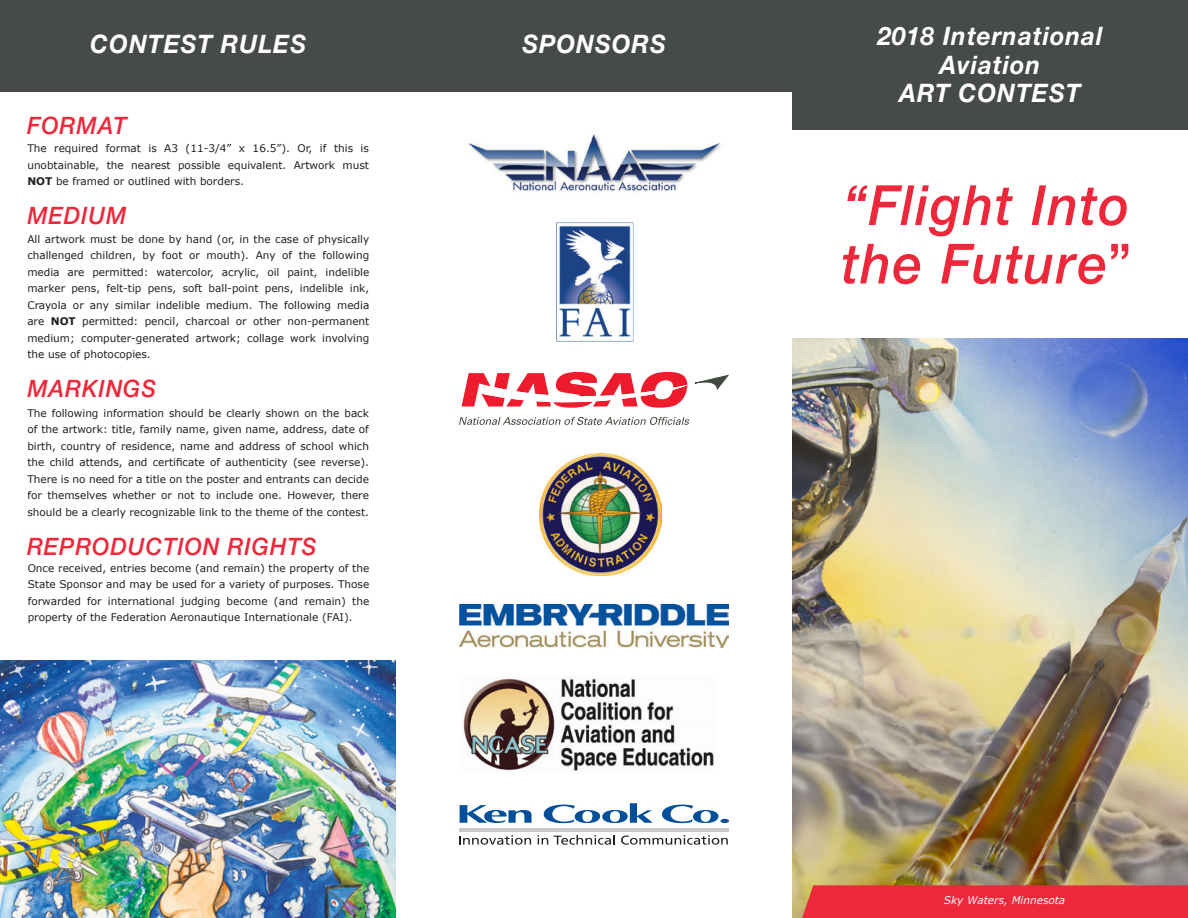
<style>
.page{position:relative;width:1188px;height:918px;background:#fff}
.page>*{position:absolute;margin:0;border:0;box-sizing:border-box;transform-origin:0 0}
.t1{font:italic 500 55.5px/58.5px "Helvetica Neue LT Std";letter-spacing:.03em;color:#ee283b;scale:.95 1}
.t2{font:italic 700 25.5px "Helvetica Neue LT Std";letter-spacing:.04em;color:#fff;scale:.95 1}
.Subhead{font:italic 500 24px "Helvetica Neue LT Std";letter-spacing:.04em;color:#ee283b;scale:.95 1}
.t3{font:10.5px/16.5px "Verdana";color:#231f20;text-align:justify}
.t4{font:italic 10.5px "Verdana";color:#fff}
.s1{font-weight:700}
.s2{font-style:normal}
</style>
<div class="page">
<img style="left:792px;top:339px;width:396px;height:579px">
<div style="left:802px;top:885px;width:386px;height:33px;background:#ee283b"></div>
<svg style="left:462px;top:372px;width:267px;height:36px"></svg>
<svg style="left:459px;top:417px;width:231px;height:8px"></svg>
<img style="left:459px;top:604px;width:270px;height:44px">
<img style="left:556px;top:222px;width:78px;height:120px">
<svg style="left:460px;top:805px;width:72px;height:18px"></svg>
<svg style="left:544px;top:803px;width:108px;height:20px"></svg>
<svg style="left:662px;top:805px;width:67px;height:18px"></svg>
<hr style="left:459px;top:829px;width:270px;height:3px;background:#c7c8ca">
<svg style="left:459px;top:835px;width:72px;height:10px"></svg>
<svg style="left:538px;top:835px;width:10px;height:10px"></svg>
<svg style="left:554px;top:835px;width:61px;height:10px"></svg>
<svg style="left:621px;top:835px;width:107px;height:10px"></svg>
<img style="left:0;top:661px;width:396px;height:257px">
<img style="left:540px;top:454px;width:121px;height:121px">
<img style="left:468px;top:131px;width:253px;height:61px">
<div style="left:0;top:0;width:792px;height:92px;background:#474a4a"></div>
<div style="left:792px;top:0;width:396px;height:129px;background:#474a4a"></div>
<img style="left:463px;top:677px;width:251px;height:94px">
<p class="t2" style="left:90px;top:28px;width:229px">CONTEST RULES</p>
<p class="t2" style="left:523px;top:28px;width:152px">SPONSORS</p>
<p class="Subhead" style="left:27px;top:112px;width:106px">FORMAT</p>
<p class="t3" style="left:27px;top:140px;width:343px">The required format is A3 (11-3/4” x 16.5”). Or, if this is unobtainable, the nearest possible equivalent. Artwork must <span class="s1">NOT</span> be framed or outlined with borders.</p>
<p class="Subhead" style="left:27px;top:201px;width:106px">MEDIUM</p>
<p class="t3" style="left:27px;top:231px;width:344px">All artwork must be done by hand (or, in the case of physically challenged children, by foot or mouth). Any of the following media are permitted: watercolor, acrylic, oil paint, indelible marker pens, felt-tip pens, soft ball-point pens, indelible ink, Crayola or any similar indelible medium. The following media are <span class="s1">NOT</span> permitted: pencil, charcoal or other non-permanent medium; computer-generated artwork; collage work involving the use of photocopies.</p>
<p class="Subhead" style="left:27px;top:374px;width:137px">MARKINGS</p>
<p class="t3" style="left:27px;top:405px;width:343px">The following information should be clearly shown on the back of the artwork: title, family name, given name, address, date of birth, country of residence, name and address of school which the child attends, and certificate of authenticity (see reverse).<br>There is no need for a title on the poster and entrants can decide for themselves whether or not to include one. However, there should be a clearly recognizable link to the theme of the contest.</p>
<p class="Subhead" style="left:27px;top:532px;width:306px">REPRODUCTION RIGHTS</p>
<p class="t3" style="left:28px;top:560px;width:343px">Once received, entries become (and remain) the property of the State Sponsor and may be used for a variety of purposes. Those forwarded for international judging become (and remain) the property of the Federation Aeronautique Internationale (FAI).</p>
<p class="t2" style="left:878px;top:20px;width:238px">2018 International</p>
<p class="t2" style="left:940px;top:49px;width:107px">Aviation</p>
<p class="t2" style="left:899px;top:77px;width:192px">ART CONTEST</p>
<p class="t1" style="left:842px;top:176px;width:307px">“Flight Into the Future<span class="s2">”</span></p>
<p class="t4" style="left:944px;top:893px;width:123px">Sky Waters, Minnesota</p>
</div>
